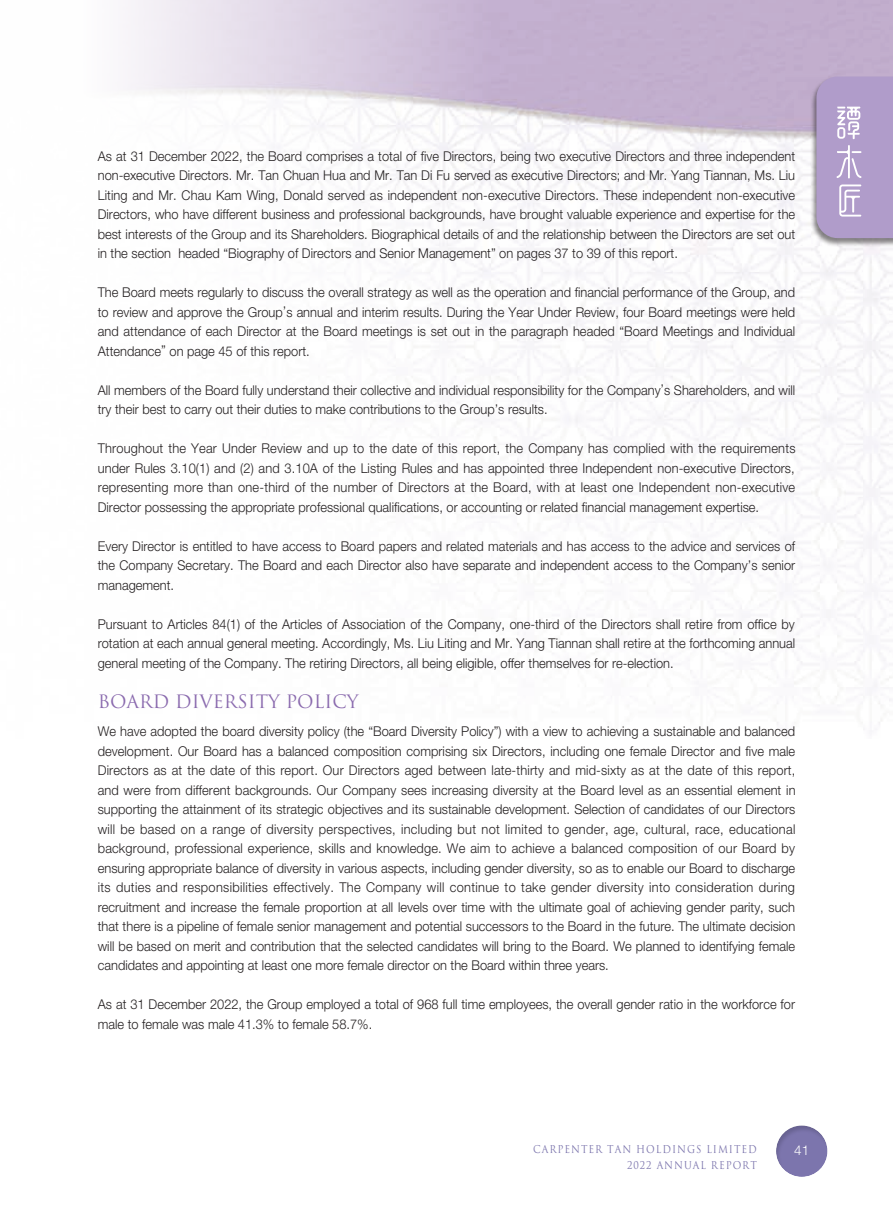
<style>
.page{position:relative;width:893px;height:1212px;background:#fff}
.page>*{position:absolute;margin:0;border:0;box-sizing:border-box;transform-origin:0 0}
.t1{font:18px "Trajan Pro";color:#8a6aae}
.t2{font:300 13.5px/19.5px "Helvetica Neue LT Std";color:#231f20;text-align:justify;scale:.95 1}
.t3{font:300 13.5px "Helvetica Neue LT Std";color:#fff}
.t4{font:10.5px "Trajan Pro";letter-spacing:.1em;color:#7c75ad;scale:.9 1}
</style>
<div class="page">
<div style="left:810px;top:76px;width:83px;height:170px;background:#231f20;opacity:.55"></div>
<svg style="left:816px;top:77px;width:77px;height:161px;background:#b4a2cc"></svg>
<div style="left:763px;top:1113px;width:79px;height:65px;background:#57585a;opacity:.25"></div>
<p class="t2" style="left:98px;top:146px;width:736px">As at 31 December 2022, the Board comprises a total of five Directors, being two executive Directors and three independent non-executive Directors. Mr. Tan Chuan Hua and Mr. Tan Di Fu served as executive Directors; and Mr. Yang Tiannan, Ms. Liu Liting and Mr. Chau Kam Wing, Donald served as independent non-executive Directors. These independent non-executive Directors, who have different business and professional backgrounds, have brought valuable experience and expertise for the best interests of the Group and its Shareholders. Biographical details of and the relationship between the Directors are set out in the section headed “Biography of Directors and Senior Management” on pages 37 to 39 of this report.</p>
<p class="t2" style="left:98px;top:283px;width:736px">The Board meets regularly to discuss the overall strategy as well as the operation and financial performance of the Group, and to review and approve the Group’s annual and interim results. During the Year Under Review, four Board meetings were held and attendance of each Director at the Board meetings is set out in the paragraph headed “Board Meetings and Individual Attendance” on page 45 of this report.</p>
<p class="t2" style="left:98px;top:380px;width:736px">All members of the Board fully understand their collective and individual responsibility for the Company’s Shareholders, and will try their best to carry out their duties to make contributions to the Group’s results.</p>
<p class="t2" style="left:98px;top:438px;width:736px">Throughout the Year Under Review and up to the date of this report, the Company has complied with the requirements under Rules 3.10(1) and (2) and 3.10A of the Listing Rules and has appointed three Independent non-executive Directors, representing more than one-third of the number of Directors at the Board, with at least one Independent non-executive Director possessing the appropriate professional qualifications, or accounting or related financial management expertise.</p>
<p class="t2" style="left:98px;top:536px;width:736px">Every Director is entitled to have access to Board papers and related materials and has access to the advice and services of the Company Secretary. The Board and each Director also have separate and independent access to the Company’s senior management.</p>
<p class="t2" style="left:98px;top:614px;width:735px">Pursuant to Articles 84(1) of the Articles of Association of the Company, one-third of the Directors shall retire from office by rotation at each annual general meeting. Accordingly, Ms. Liu Liting and Mr. Yang Tiannan shall retire at the forthcoming annual general meeting of the Company. The retiring Directors, all being eligible, offer themselves for re-election.</p>
<h1 class="t1" style="left:98px;top:690px;width:262px">BOARD DIVERSITY POLICY</h1>
<p class="t2" style="left:98px;top:722px;width:736px">We have adopted the board diversity policy (the “Board Diversity Policy”) with a view to achieving a sustainable and balanced development. Our Board has a balanced composition comprising six Directors, including one female Director and five male Directors as at the date of this report. Our Directors aged between late-thirty and mid-sixty as at the date of this report, and were from different backgrounds. Our Company sees increasing diversity at the Board level as an essential element in supporting the attainment of its strategic objectives and its sustainable development. Selection of candidates of our Directors will be based on a range of diversity perspectives, including but not limited to gender, age, cultural, race, educational background, professional experience, skills and knowledge. We aim to achieve a balanced composition of our Board by ensuring appropriate balance of diversity in various aspects, including gender diversity, so as to enable our Board to discharge its duties and responsibilities effectively. The Company will continue to take gender diversity into consideration during recruitment and increase the female proportion at all levels over time with the ultimate goal of achieving gender parity, such that there is a pipeline of female senior management and potential successors to the Board in the future. The ultimate decision will be based on merit and contribution that the selected candidates will bring to the Board. We planned to identifying female candidates and appointing at least one more female director on the Board within three years.</p>
<p class="t2" style="left:98px;top:994px;width:735px">As at 31 December 2022, the Group employed a total of 968 full time employees, the overall gender ratio in the workforce for male to female was male 41.3% to female 58.7%.</p>
<p class="t4" style="left:533px;top:1142px;width:250px">CARPENTER TAN HOLDINGS LIMITED</p>
<p class="t3" style="left:794px;top:1142px;width:17px">41</p>
<p class="t4" style="left:627px;top:1158px;width:146px">2022 ANNUAL REPORT</p>
</div>
